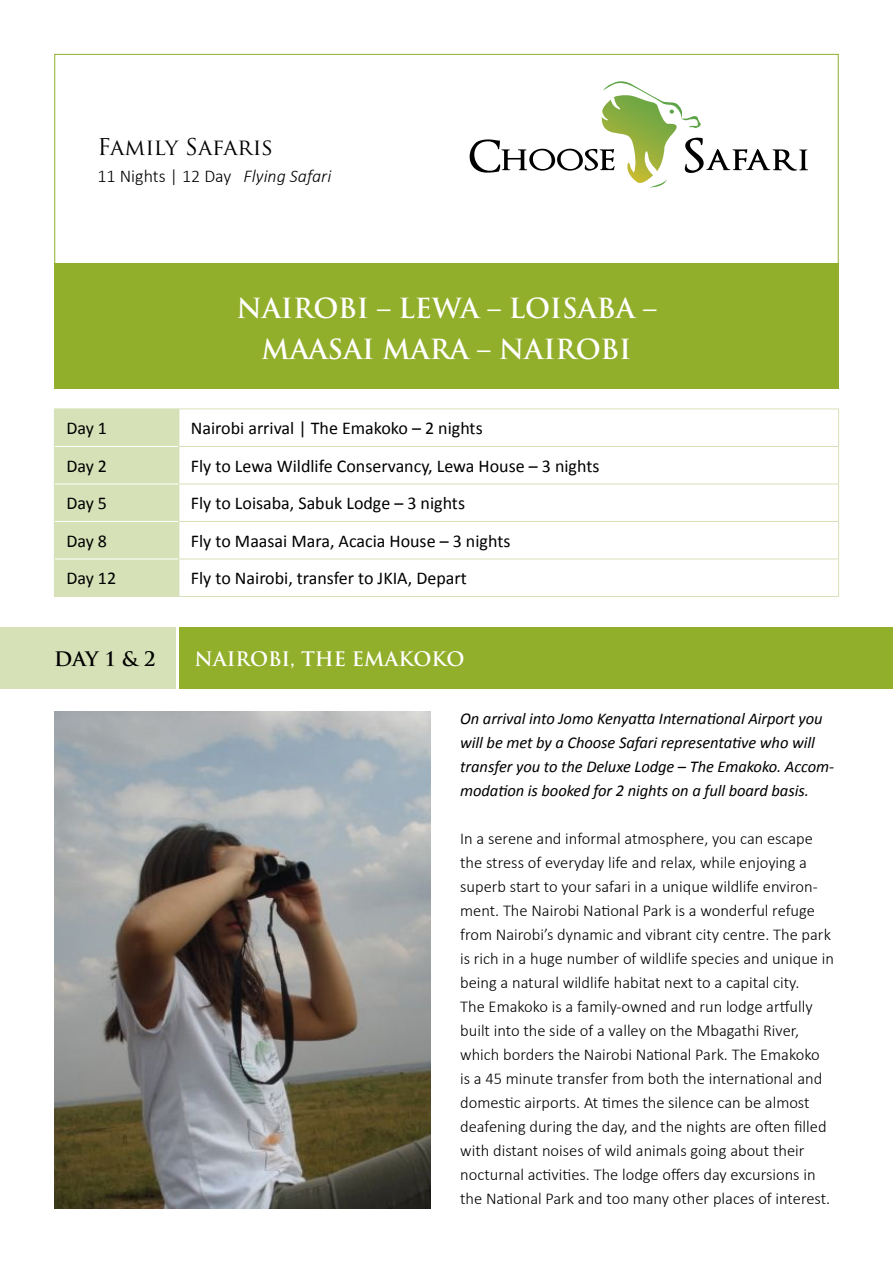
<style>
.page{position:relative;width:893px;height:1263px;background:#fff}
.page>*{position:absolute;margin:0;border:0;box-sizing:border-box;transform-origin:0 0}
.t1{font:700 27px/40.5px "Trajan Pro";color:#fff;text-align:center}
.t2{font:22.5px "Trajan Pro";color:#000}
.t3{font:700 19.5px "Trajan Pro";color:#fff}
.t4{font:700 19.5px "Trajan Pro";color:#000}
.t5{font:18px "Calibri";color:#000}
.t6{font:300 18px "Calibri";color:#000}
.t7{font:300 16.5px/24px "Calibri";color:#000}
.t8{font:italic 16.5px/24px "Calibri";letter-spacing:-.005em;color:#000}
.s1{font-style:italic}
</style>
<div class="page">
<div style="left:0;top:627px;width:176px;height:62px;background:#d7e1b7"></div>
<div style="left:179px;top:627px;width:714px;height:62px;background:#92af2b"></div>
<div style="left:54px;top:263px;width:785px;height:126px;background:#92af2b"></div>
<div style="left:55px;top:410px;width:124px;height:186px;background:#d7e1b7"></div>
<hr style="left:55px;top:446px;width:124px;height:1px;background:#fff">
<hr style="left:55px;top:484px;width:124px;height:1px;background:#fff">
<hr style="left:55px;top:521px;width:124px;height:1px;background:#fff">
<hr style="left:55px;top:559px;width:124px;height:1px;background:#fff">
<hr style="left:54px;top:409px;width:1px;height:37px;background:#d7e1b7">
<hr style="left:54px;top:409px;width:125px;height:1px;background:#d7e1b7">
<hr style="left:179px;top:409px;width:1px;height:37px;background:#d7e1b7">
<hr style="left:179px;top:409px;width:660px;height:1px;background:#d7e1b7">
<hr style="left:838px;top:409px;width:1px;height:37px;background:#d7e1b7">
<hr style="left:54px;top:446px;width:1px;height:38px;background:#d7e1b7">
<hr style="left:54px;top:484px;width:1px;height:37px;background:#d7e1b7">
<hr style="left:54px;top:521px;width:1px;height:38px;background:#d7e1b7">
<hr style="left:179px;top:447px;width:1px;height:37px;background:#d7e1b7">
<hr style="left:179px;top:484px;width:1px;height:37px;background:#d7e1b7">
<hr style="left:179px;top:522px;width:1px;height:37px;background:#d7e1b7">
<hr style="left:179px;top:446px;width:660px;height:1px;background:#d7e1b7">
<hr style="left:838px;top:447px;width:1px;height:37px;background:#d7e1b7">
<hr style="left:838px;top:484px;width:1px;height:37px;background:#d7e1b7">
<hr style="left:838px;top:522px;width:1px;height:37px;background:#d7e1b7">
<hr style="left:179px;top:484px;width:660px;height:1px;background:#d7e1b7">
<hr style="left:179px;top:521px;width:660px;height:1px;background:#d7e1b7">
<hr style="left:54px;top:559px;width:1px;height:37px;background:#d7e1b7">
<hr style="left:54px;top:596px;width:125px;height:1px;background:#d7e1b7">
<hr style="left:179px;top:559px;width:1px;height:37px;background:#d7e1b7">
<hr style="left:179px;top:559px;width:660px;height:1px;background:#d7e1b7">
<hr style="left:838px;top:559px;width:1px;height:37px;background:#d7e1b7">
<hr style="left:179px;top:596px;width:660px;height:1px;background:#d7e1b7">
<svg style="left:470px;top:81px;width:338px;height:107px"></svg>
<img style="left:54px;top:711px;width:376px;height:498px">
<h2 class="t2" style="left:98px;top:132px;width:177px">Family Safaris</h2>
<p class="t6" style="left:98px;top:164px;width:235px">11 Nights | 12 Day <span class="s1">Flying Safari</span></p>
<h1 class="t1" style="left:236px;top:288px;width:421px">NAIROBI – LEWA – LOISABA –<br>MAASAI MARA – NAIROBI</h1>
<p class="t5" style="left:66px;top:417px;width:42px">Day 1</p>
<p class="t5" style="left:191px;top:417px;width:293px">Nairobi arrival | The Emakoko – 2 nights</p>
<p class="t5" style="left:66px;top:455px;width:42px">Day 2</p>
<p class="t5" style="left:191px;top:455px;width:410px">Fly to Lewa Wildlife Conservancy, Lewa House – 3 nights</p>
<p class="t5" style="left:66px;top:492px;width:42px">Day 5</p>
<p class="t5" style="left:191px;top:492px;width:276px">Fly to Loisaba, Sabuk Lodge – 3 nights</p>
<p class="t5" style="left:66px;top:530px;width:42px">Day 8</p>
<p class="t5" style="left:191px;top:530px;width:321px">Fly to Maasai Mara, Acacia House – 3 nights</p>
<p class="t5" style="left:66px;top:567px;width:51px">Day 12</p>
<p class="t5" style="left:191px;top:567px;width:277px">Fly to Nairobi, transfer to JKIA, Depart</p>
<p class="t4" style="left:54px;top:646px;width:103px">DAY 1 &amp; 2</p>
<p class="t3" style="left:195px;top:646px;width:271px">NAIROBI, THE EMAKOKO</p>
<p class="t8" style="left:460px;top:706px;width:375px">On arrival into Jomo Kenyatta International Airport you will be met by a Choose Safari representative who will transfer you to the Deluxe Lodge – The Emakoko. Accom&shy;modation is booked for 2 nights on a full board basis.</p>
<p class="t7" style="left:460px;top:826px;width:375px">In a serene and informal atmosphere, you can escape the stress of everyday life and relax, while enjoying a superb start to your safari in a unique wildlife environ&shy;ment. The Nairobi National Park is a wonderful refuge from Nairobi’s dynamic and vibrant city centre. The park is rich in a huge number of wildlife species and unique in being a natural wildlife habitat next to a capital city.<br>The Emakoko is a family-owned and run lodge artfully built into the side of a valley on the Mbagathi River, which borders the Nairobi National Park. The Emakoko<br>is a 45 minute transfer from both the international and domestic airports. At times the silence can be almost deafening during the day, and the nights are often filled with distant noises of wild animals going about their nocturnal activities. The lodge offers day excursions in the National Park and too many other places of interest.</p>
</div>
